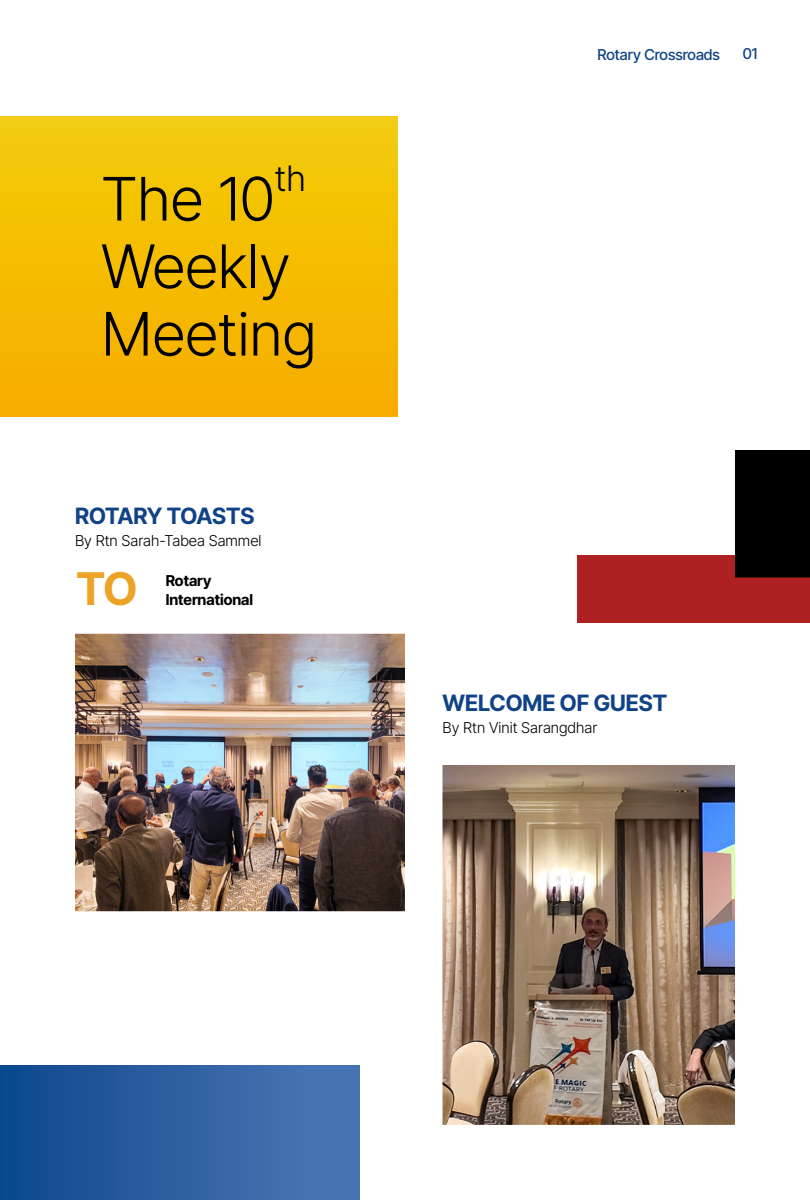
<style>
.page{position:relative;width:810px;height:1200px;background:#fff}
.page>*{position:absolute;margin:0;border:0;box-sizing:border-box;transform-origin:0 0}
.t1{font:300 60px/67.5px "Inter Tight";color:#000}
.t2{font:700 45px "Inter Tight";color:#eda326}
.t3{font:300 34.95px "Inter Tight";color:#000}
.t4{font:700 22.5px "Inter Tight";color:#0f4287}
.t5{font:700 22.5px "Inter Tight";letter-spacing:-.025em;color:#0f4287}
.t6{font:300 15px "Inter Tight";color:#000}
.t7{font:700 15px "Inter Tight";color:#000}
.t8{font:500 15px "Inter Tight";color:#0f4287}
</style>
<div class="page">
<div style="left:578px;top:555px;width:232px;height:67px;background:#ae2123"></div>
<div style="left:0;top:116px;width:398px;height:300px;background:linear-gradient(to bottom,#f3cd0b,#f7ad00)"></div>
<div style="left:735px;top:450px;width:75px;height:128px;background:#000"></div>
<svg style="left:0;top:1065px;width:360px;height:135px;background:#2c5ea0"></svg>
<img style="left:75px;top:634px;width:330px;height:277px">
<img style="left:442px;top:765px;width:293px;height:360px">
<h1 class="t1" style="left:101px;top:164px;width:175px">The 10</h1>
<h3 class="t3" style="left:275px;top:154px;width:33px">th</h3>
<h1 class="t1" style="left:101px;top:232px;width:217px">Weekly<br>Meeting</h1>
<h3 class="t5" style="left:75px;top:499px;width:181px">ROTARY TOASTS</h3>
<p class="t6" style="left:75px;top:530px;width:188px">By Rtn Sarah-Tabea Sammel</p>
<p class="t7" style="left:166px;top:569px;width:47px">Rotary</p>
<h2 class="t2" style="left:76px;top:555px;width:62px">TO</h2>
<p class="t7" style="left:166px;top:588px;width:89px">International</p>
<p class="t8" style="left:598px;top:44px;width:124px">Rotary Crossroads</p>
<p class="t8" style="left:743px;top:43px;width:16px">01</p>
<h3 class="t4" style="left:442px;top:686px;width:226px">WELCOME OF GUEST</h3>
<p class="t6" style="left:442px;top:717px;width:156px">By Rtn Vinit Sarangdhar</p>
</div>
